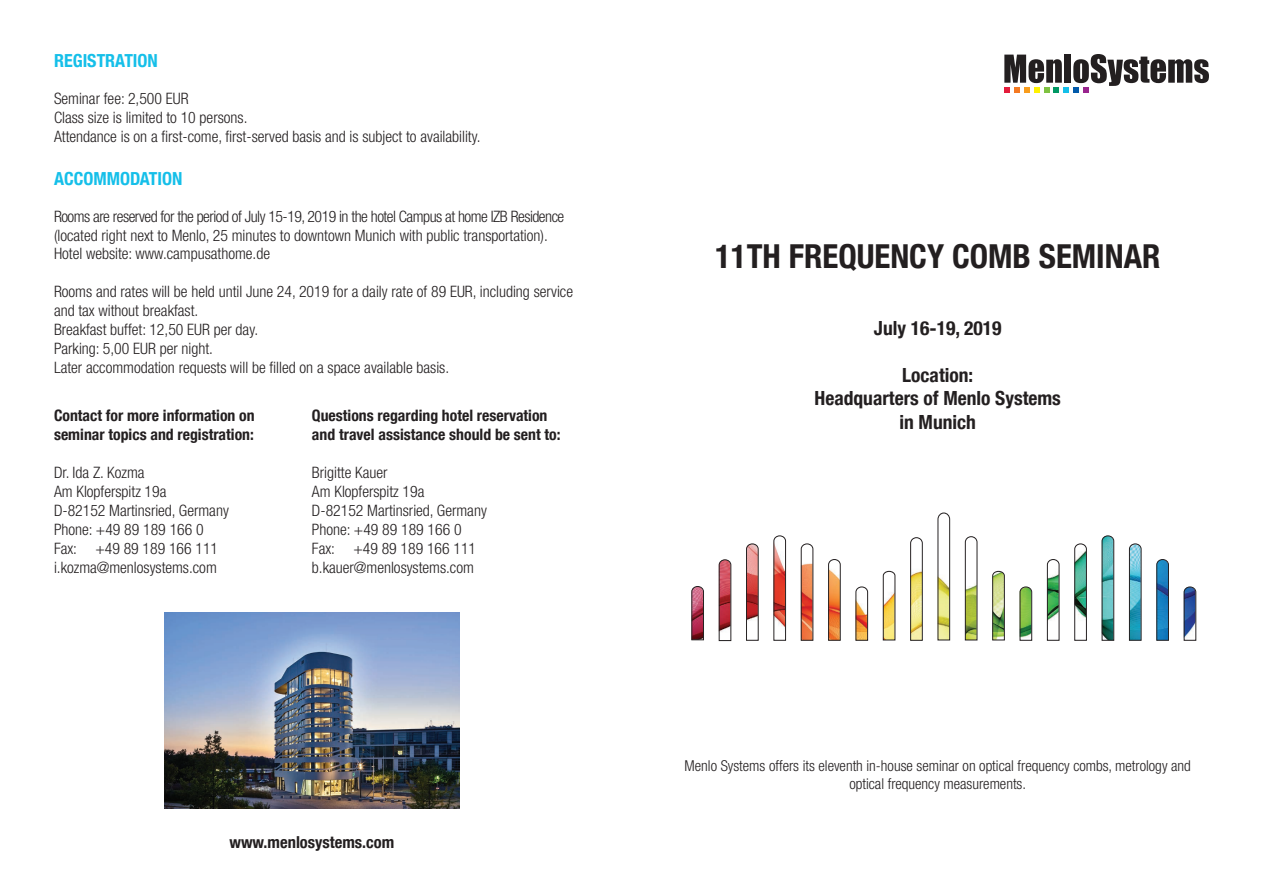
<style>
.page{position:relative;width:1263px;height:893px;background:#fff}
.page>*{position:absolute;margin:0;border:0;box-sizing:border-box;transform-origin:0 0}
.t1{font:700 condensed 33px "Helvetica Neue LT Com";color:#231f20}
.t2{font:700 condensed 19.5px/23.4px "Helvetica Neue LT Com";color:#231f20;text-align:center}
.t3{font:700 condensed 18px "Helvetica Neue LT Com";color:#15bfe9}
.t4{font:700 condensed 16.5px "Helvetica Neue LT Com";color:#231f20}
.t5{font:300 condensed 15.75px/18.9px "Helvetica Neue LT Com";color:#231f20}
.t6{font:700 condensed 15.75px/18.9px "Helvetica Neue LT Com";color:#231f20}
.t7{font:300 condensed 15px/18px "Helvetica Neue LT Com";color:#231f20;text-align:center}
</style>
<div class="page">
<svg style="left:1004px;top:54px;width:205px;height:39px"></svg>
<img style="left:691px;top:517px;width:504px;height:124px">
<svg style="left:856px;top:587px;width:12px;height:53px"></svg>
<svg style="left:691px;top:586px;width:13px;height:54px"></svg>
<svg style="left:719px;top:560px;width:12px;height:81px"></svg>
<svg style="left:828px;top:559px;width:12px;height:81px"></svg>
<svg style="left:746px;top:544px;width:12px;height:96px"></svg>
<svg style="left:801px;top:544px;width:12px;height:96px"></svg>
<svg style="left:774px;top:536px;width:12px;height:104px"></svg>
<svg style="left:883px;top:571px;width:12px;height:69px"></svg>
<svg style="left:992px;top:571px;width:12px;height:69px"></svg>
<svg style="left:910px;top:537px;width:12px;height:103px"></svg>
<svg style="left:965px;top:536px;width:12px;height:104px"></svg>
<svg style="left:938px;top:513px;width:12px;height:127px"></svg>
<svg style="left:1020px;top:587px;width:12px;height:53px"></svg>
<svg style="left:1184px;top:587px;width:12px;height:53px"></svg>
<svg style="left:1047px;top:559px;width:12px;height:81px"></svg>
<svg style="left:1156px;top:559px;width:13px;height:81px"></svg>
<svg style="left:1074px;top:544px;width:13px;height:96px"></svg>
<svg style="left:1129px;top:544px;width:12px;height:96px"></svg>
<svg style="left:1102px;top:536px;width:12px;height:104px"></svg>
<img style="left:165px;top:613px;width:294px;height:196px">
<p class="t3" style="left:54px;top:50px;width:105px">REGISTRATION</p>
<p class="t5" style="left:54px;top:89px;width:428px">Seminar fee: 2,500 EUR<br>Class size is limited to 10 persons.<br>Attendance is on a first-come, first-served basis and is subject to availability.</p>
<p class="t3" style="left:54px;top:168px;width:130px">ACCOMMODATION</p>
<p class="t5" style="left:54px;top:207px;width:512px">Rooms are reserved for the period of July 15-19, 2019 in the hotel Campus at home IZB Residence (located right next to Menlo, 25 minutes to downtown Munich with public transportation).<br>Hotel website: www.campusathome.de</p>
<p class="t5" style="left:54px;top:282px;width:520px">Rooms and rates will be held until June 24, 2019 for a daily rate of 89 EUR, including service and tax without breakfast.<br>Breakfast buffet: 12,50 EUR per day.<br>Parking: 5,00 EUR per night.<br>Later accommodation requests will be filled on a space available basis.</p>
<p class="t6" style="left:54px;top:406px;width:202px">Contact for more information on seminar topics and registration:</p>
<p class="t5" style="left:54px;top:463px;width:176px">Dr. Ida Z. Kozma<br>Am Klopferspitz 19a<br>D-82152 Martinsried, Germany<br>Phone: +49 89 189 166 0<br>Fax: +49 89 189 166 111 i.kozma@menlosystems.com</p>
<p class="t6" style="left:312px;top:406px;width:250px">Questions regarding hotel reservation and travel assistance should be sent to:</p>
<p class="t5" style="left:312px;top:463px;width:176px">Brigitte Kauer<br>Am Klopferspitz 19a<br>D-82152 Martinsried, Germany<br>Phone: +49 89 189 166 0<br>Fax: +49 89 189 166 111 b.kauer@menlosystems.com</p>
<p class="t4" style="left:229px;top:832px;width:166px">www.menlosystems.com</p>
<h1 class="t1" style="left:715px;top:237px;width:447px">11TH FREQUENCY COMB SEMINAR</h1>
<p class="t2" style="left:874px;top:316px;width:129px">July 16-19, 2019</p>
<p class="t2" style="left:814px;top:363px;width:248px">Location:<br>Headquarters of Menlo Systems in Munich</p>
<p class="t7" style="left:685px;top:756px;width:508px">Menlo Systems offers its eleventh in-house seminar on optical frequency combs, metrology and optical frequency measurements.</p>
</div>
